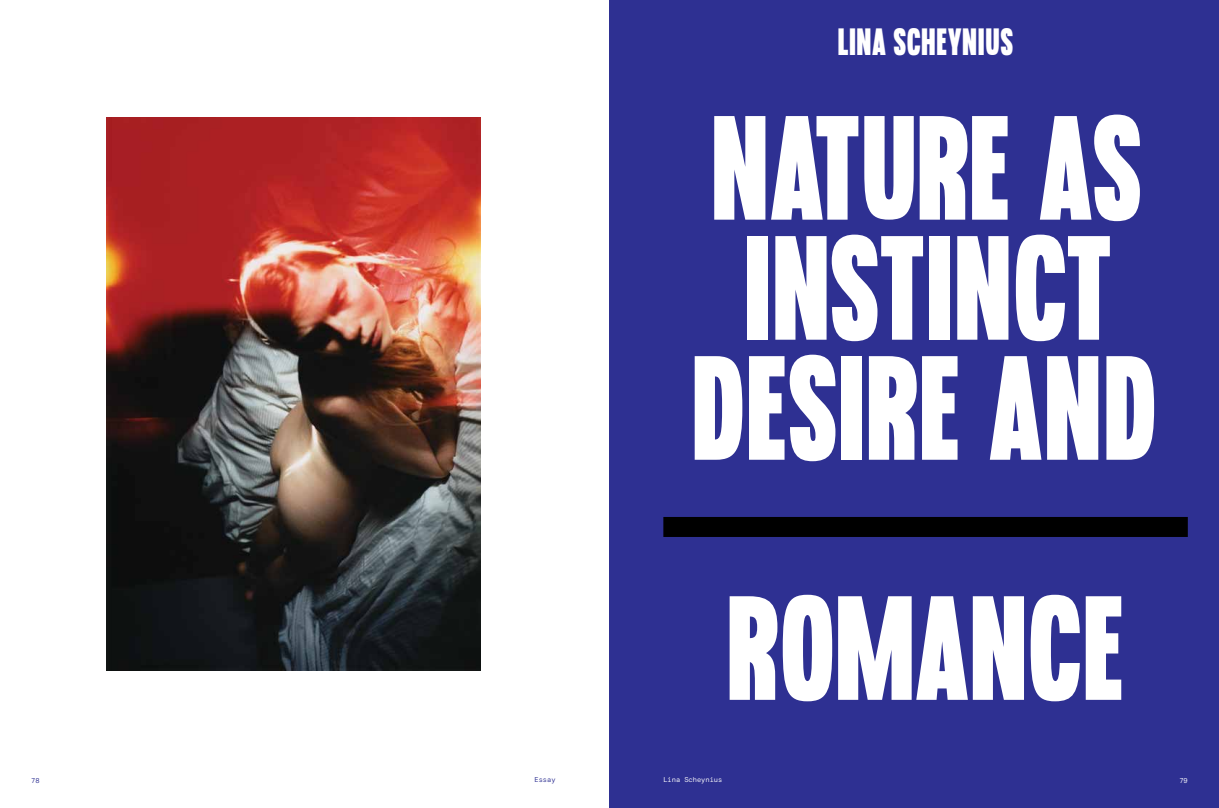
<style>
.page{position:relative;width:1219px;height:808px;background:#fff}
.page>*{position:absolute;margin:0;border:0;box-sizing:border-box;transform-origin:0 0}
.t1{font:148px/120px "Hotshoe 199 v 07 Regular";letter-spacing:-.025em;color:#fff;text-align:center}
.t2{font:38px "Hotshoe 199 v 07 Regular";letter-spacing:-.015em;color:#fff}
.t3{font:7px "Basis Grotesque Pro Mono";color:#fff}
.t4{font:7px "Basis Grotesque Pro Mono";color:#2e3092}
</style>
<div class="page">
<div style="left:609px;top:1px;width:609px;height:807px;background:#2e3092"></div>
<div style="left:663px;top:517px;width:525px;height:20px;background:#000"></div>
<img style="left:107px;top:117px;width:373px;height:554px">
<p class="t2" style="left:837px;top:21px;width:178px">LINA SCHEYNIUS</p>
<p class="t1" style="left:690px;top:109px;width:472px">NATURE AS<br>INSTINCT<br>DESIRE AND</p>
<p class="t1" style="left:725px;top:589px;width:402px">ROMANCE</p>
<p class="t3" style="left:663px;top:776px;width:60px">Lina Scheynius</p>
<p class="t4" style="left:31px;top:776px;width:10px">78</p>
<p class="t4" style="left:535px;top:776px;width:23px">Essay</p>
<p class="t3" style="left:1179px;top:776px;width:10px">79</p>
</div>
